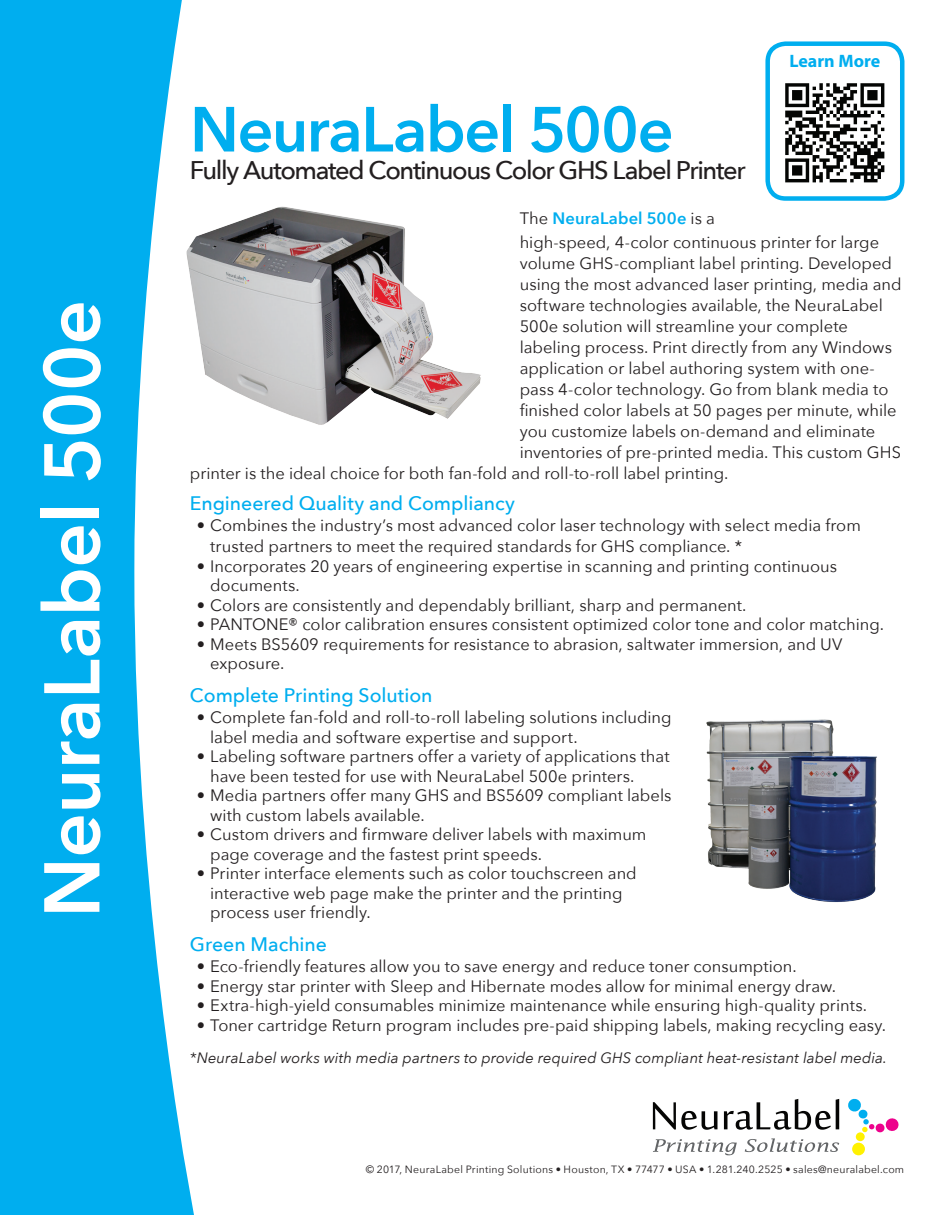
<style>
.page{position:relative;width:945px;height:1215px;background:#fff}
.page>*{position:absolute;margin:0;border:0;box-sizing:border-box;transform-origin:0 0}
.t1{font:600 78px "Avenir Next";letter-spacing:-.01em;color:#fff}
.t2{font:600 63px "Avenir Next";letter-spacing:-.025em;color:#00aeef}
.t3{font:500 25.5px "Avenir Next";letter-spacing:-.055em;color:#231f20}
.t4{font:500 19.5px "Avenir Next";letter-spacing:-.005em;color:#00aeef}
.t5{font:700 18px "Myriad Pro";color:#00aeef}
.t6{font:16.5px/19.5px "Avenir Next";color:#231f20}
.t7{font:italic 15px "Avenir Next";letter-spacing:.005em;color:#231f20}
.t8{font:10.5px "Avenir Next";letter-spacing:.02em;color:#231f20}
.s1{font-weight:600;color:#00aeef}
</style>
<div class="page">
<img style="left:706px;top:719px;width:171px;height:183px">
<img style="left:198px;top:206px;width:283px;height:219px">
<svg style="left:0;top:0;width:198px;height:1215px;fill:#00aeef"></svg>
<div style="left:856px;top:1132px;width:9px;height:9px;background:#fff101;border-radius:50%"></div>
<svg style="left:852px;top:1142px;width:13px;height:14px"></svg>
<svg style="left:848px;top:1098px;width:51px;height:35px"></svg>
<svg style="left:653px;top:1102px;width:64px;height:28px"></svg>
<svg style="left:724px;top:1099px;width:115px;height:31px"></svg>
<svg style="left:653px;top:1139px;width:84px;height:16px"></svg>
<svg style="left:745px;top:1138px;width:94px;height:14px"></svg>
<div style="left:765px;top:41px;width:139px;height:160px;border:4px solid #00aeef;border-radius:18px"></div>
<img style="left:785px;top:83px;width:100px;height:100px">
<h1 class="t1" style="left:5px;top:918px;width:619px;rotate:-90deg">NeuraLabel 500e</h1>
<p class="t5" style="left:789px;top:49px;width:92px">Learn More</p>
<h2 class="t2" style="left:190px;top:76px;width:485px">NeuraLabel 500e</h2>
<h3 class="t3" style="left:190px;top:148px;width:557px">Fully Automated Continuous Color GHS Label Printer</h3>
<p class="t6" style="left:520px;top:205px;width:361px;line-height:24px">The <span class="s1">NeuraLabel 500e</span> is a<br>high-speed, 4-color continuous printer for large</p>
<p class="t6" style="left:520px;top:252px;width:374px">volume GHS-compliant label printing. Developed</p>
<p class="t6" style="left:520px;top:273px;width:384px">using the most advanced laser printing, media and</p>
<p class="t6" style="left:520px;top:294px;width:365px">software technologies available, the NeuraLabel</p>
<p class="t6" style="left:520px;top:315px;width:330px">500e solution will streamline your complete</p>
<p class="t6" style="left:520px;top:336px;width:374px">labeling process. Print directly from any Windows</p>
<p class="t6" style="left:520px;top:357px;width:357px">application or label authoring system with one-</p>
<p class="t6" style="left:520px;top:378px;width:370px">pass 4-color technology. Go from blank media to</p>
<p class="t6" style="left:520px;top:399px;width:379px">finished color labels at 50 pages per minute, while</p>
<p class="t6" style="left:520px;top:420px;width:357px">you customize labels on-demand and eliminate</p>
<p class="t6" style="left:520px;top:441px;width:383px">inventories of pre-printed media. This custom GHS</p>
<p class="t6" style="left:190px;top:462px;width:540px">printer is the ideal choice for both fan-fold and roll-to-roll label printing.</p>
<p class="t4" style="left:190px;top:487px;width:327px">Engineered Quality and Compliancy</p>
<p class="t6" style="left:210px;top:514px;width:652px;line-height:21px;text-indent:-13px">• Combines the industry’s most advanced color laser technology with select media from trusted partners to meet the required standards for GHS compliance. *</p>
<p class="t6" style="left:210px;top:555px;width:629px;text-indent:-13px">• Incorporates 20 years of engineering expertise in scanning and printing continuous documents.</p>
<p class="t6" style="left:197px;top:594px;width:551px">• Colors are consistently and dependably brilliant, sharp and permanent.</p>
<p class="t6" style="left:197px;top:614px;width:689px">• PANTONE® color calibration ensures consistent optimized color tone and color matching.</p>
<p class="t6" style="left:210px;top:633px;width:634px;text-indent:-13px">• Meets BS5609 requirements for resistance to abrasion, saltwater immersion, and UV exposure.</p>
<p class="t4" style="left:190px;top:679px;width:244px">Complete Printing Solution</p>
<p class="t6" style="left:210px;top:707px;width:463px;text-indent:-13px">• Complete fan-fold and roll-to-roll labeling solutions including label media and software expertise and support.</p>
<p class="t6" style="left:210px;top:746px;width:461px;text-indent:-13px">• Labeling software partners offer a variety of applications that have been tested for use with NeuraLabel 500e printers.</p>
<p class="t6" style="left:210px;top:785px;width:463px;text-indent:-13px">• Media partners offer many GHS and BS5609 compliant labels with custom labels available.</p>
<p class="t6" style="left:210px;top:824px;width:438px;text-indent:-13px">• Custom drivers and firmware deliver labels with maximum page coverage and the fastest print speeds.</p>
<p class="t6" style="left:210px;top:863px;width:428px;text-indent:-13px">• Printer interface elements such as color touchscreen and interactive web page make the printer and the printing process user friendly.</p>
<p class="t4" style="left:190px;top:928px;width:139px">Green Machine</p>
<p class="t6" style="left:197px;top:956px;width:602px">• Eco-friendly features allow you to save energy and reduce toner consumption.</p>
<p class="t6" style="left:197px;top:975px;width:641px">• Energy star printer with Sleep and Hibernate modes allow for minimal energy draw.</p>
<p class="t6" style="left:197px;top:995px;width:672px">• Extra-high-yield consumables minimize maintenance while ensuring high-quality prints.</p>
<p class="t6" style="left:197px;top:1014px;width:691px">• Toner cartridge Return program includes pre-paid shipping labels, making recycling easy.</p>
<p class="t7" style="left:190px;top:1045px;width:699px">*NeuraLabel works with media partners to provide required GHS compliant heat-resistant label media.</p>
<p class="t8" style="left:366px;top:1160px;width:540px">© 2017, NeuraLabel Printing Solutions • Houston, TX • 77477 • USA • 1.281.240.2525 • sales@neuralabel.com</p>
</div>
